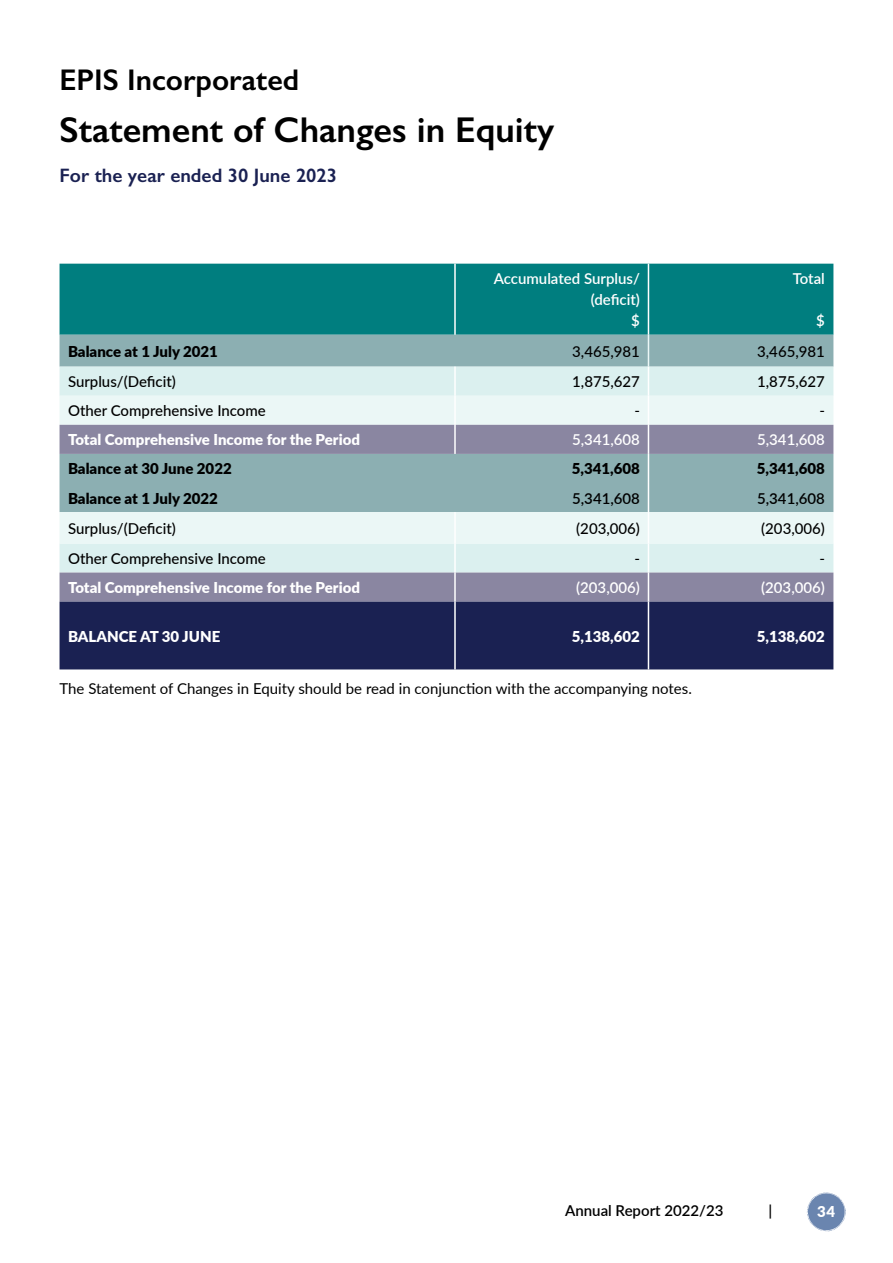
<style>
.page{position:relative;width:893px;height:1263px;background:#fff}
.page>*{position:absolute;margin:0;border:0;box-sizing:border-box;transform-origin:0 0}
.Heading_3_Financials{font:600 36px "Gill Sans";color:#000}
.Heading_4{font:600 30px "Gill Sans";color:#000}
.Body_Paragraph{font:600 19.5px "Gill Sans";color:#1a2152}
.Table_Body{font:500 15px "Lato";color:#000}
.Body_Paragraph-2{font:15px "Lato";color:#000}
.Table_Subfooter{font:900 15px "Lato";color:#fff}
.Table_Body-2{font:600 15px/21px "Lato";color:#fff;text-align:right}
.Table_Body-3{font:600 15px "Lato";color:#000}
.Table_Heading{font:900 15px "Lato";color:#000}
.Table_Subheading{font:900 15px "Lato";color:#000}
.Table_Body-4{font:900 15px "Lato";color:#000}
.Table_Footer{font:900 15px "Lato";color:#fff}
.Table_Body-5{font:900 15px "Lato";color:#fff}
.Table_Subheading-2{font:900 15px "Lato";color:#fff}
</style>
<div class="page">
<div style="left:60px;top:264px;width:773px;height:71px;background:#007e7f"></div>
<div style="left:60px;top:335px;width:773px;height:32px;background:#8cafb2"></div>
<div style="left:60px;top:367px;width:773px;height:29px;background:#dbf0ef"></div>
<div style="left:60px;top:396px;width:773px;height:29px;background:#ebf7f6"></div>
<svg style="left:60px;top:425px;width:773px;height:177px;background:#a9b9c2"></svg>
<div style="left:60px;top:602px;width:773px;height:67px;background:#1a2152"></div>
<hr style="left:648px;top:512px;width:1px;height:31px;background:#fff">
<svg style="left:648px;top:543px;width:1px;height:29px"></svg>
<hr style="left:648px;top:572px;width:1px;height:30px;background:#fff">
<hr style="left:454px;top:602px;width:2px;height:67px;background:#fff">
<hr style="left:648px;top:602px;width:1px;height:67px;background:#fff">
<hr style="left:648px;top:264px;width:1px;height:71px;background:#fff">
<svg style="left:648px;top:367px;width:1px;height:145px"></svg>
<hr style="left:454px;top:425px;width:2px;height:29px;background:#fff">
<hr style="left:454px;top:572px;width:2px;height:30px;background:#fff">
<hr style="left:648px;top:335px;width:1px;height:32px;background:#ebf7f6">
<hr style="left:454px;top:367px;width:2px;height:29px;background:#fff">
<hr style="left:454px;top:396px;width:2px;height:29px;background:#fff">
<hr style="left:454px;top:512px;width:2px;height:31px;background:#fff">
<hr style="left:454px;top:543px;width:2px;height:29px;background:#fff">
<hr style="left:454px;top:264px;width:2px;height:71px;background:#fff">
<svg style="left:807px;top:1192px;width:39px;height:39px"></svg>
<p class="Heading_4" style="left:60px;top:62px;width:241px">EPIS Incorporated</p>
<p class="Heading_3_Financials" style="left:60px;top:108px;width:496px">Statement of Changes in Equity</p>
<p class="Body_Paragraph" style="left:60px;top:164px;width:279px">For the year ended 30 June 2023</p>
<p class="Table_Body-2" style="left:494px;top:268px;width:148px">Accumulated Surplus/ (deficit)<br>$</p>
<p class="Table_Body-2" style="left:793px;top:268px;width:34px">Total</p>
<p class="Table_Body-2" style="left:816px;top:310px;width:10px">$</p>
<p class="Table_Subheading" style="left:68px;top:340px;width:151px">Balance at 1 July 2021</p>
<p class="Table_Body" style="left:572px;top:340px;width:69px">3,465,981</p>
<p class="Table_Body" style="left:757px;top:340px;width:69px">3,465,981</p>
<p class="Table_Body" style="left:68px;top:371px;width:109px">Surplus/(Deficit)</p>
<p class="Table_Body" style="left:572px;top:371px;width:69px">1,875,627</p>
<p class="Table_Body" style="left:757px;top:371px;width:69px">1,875,627</p>
<p class="Table_Body" style="left:68px;top:400px;width:199px">Other Comprehensive Income</p>
<p class="Table_Body" style="left:634px;top:400px;width:7px">-</p>
<p class="Table_Body" style="left:819px;top:400px;width:7px">-</p>
<p class="Table_Subfooter" style="left:68px;top:429px;width:293px">Total Comprehensive Income for the Period</p>
<p class="Table_Body-2" style="left:572px;top:429px;width:69px">5,341,608</p>
<p class="Table_Body-2" style="left:757px;top:429px;width:69px">5,341,608</p>
<p class="Table_Heading" style="left:68px;top:458px;width:165px">Balance at 30 June 2022</p>
<p class="Table_Body-4" style="left:572px;top:458px;width:70px">5,341,608</p>
<p class="Table_Body-4" style="left:757px;top:458px;width:70px">5,341,608</p>
<p class="Table_Heading" style="left:68px;top:487px;width:151px">Balance at 1 July 2022</p>
<p class="Table_Body-3" style="left:572px;top:487px;width:69px">5,341,608</p>
<p class="Table_Body-3" style="left:757px;top:487px;width:69px">5,341,608</p>
<p class="Table_Body" style="left:68px;top:517px;width:109px">Surplus/(Deficit)</p>
<p class="Table_Body" style="left:576px;top:517px;width:65px">(203,006)</p>
<p class="Table_Body" style="left:761px;top:517px;width:65px">(203,006)</p>
<p class="Table_Body" style="left:68px;top:548px;width:199px">Other Comprehensive Income</p>
<p class="Table_Body" style="left:634px;top:548px;width:7px">-</p>
<p class="Table_Body" style="left:819px;top:548px;width:7px">-</p>
<p class="Table_Subfooter" style="left:68px;top:576px;width:293px">Total Comprehensive Income for the Period</p>
<p class="Table_Body-2" style="left:576px;top:576px;width:65px">(203,006)</p>
<p class="Table_Body-2" style="left:761px;top:576px;width:65px">(203,006)</p>
<p class="Table_Footer" style="left:68px;top:625px;width:154px">BALANCE AT 30 JUNE</p>
<p class="Table_Body-5" style="left:572px;top:625px;width:70px">5,138,602</p>
<p class="Table_Subheading-2" style="left:757px;top:625px;width:70px">5,138,602</p>
<p class="Body_Paragraph-2" style="left:60px;top:678px;width:634px">The Statement of Changes in Equity should be read in conjunction with the accompanying notes.</p>
<p class="Table_Body-3" style="left:565px;top:1200px;width:160px">Annual Report 2022/23</p>
<p class="Table_Body-3" style="left:768px;top:1200px;width:5px">|</p>
<p class="Table_Subfooter" style="left:817px;top:1200px;width:20px">34</p>
</div>
